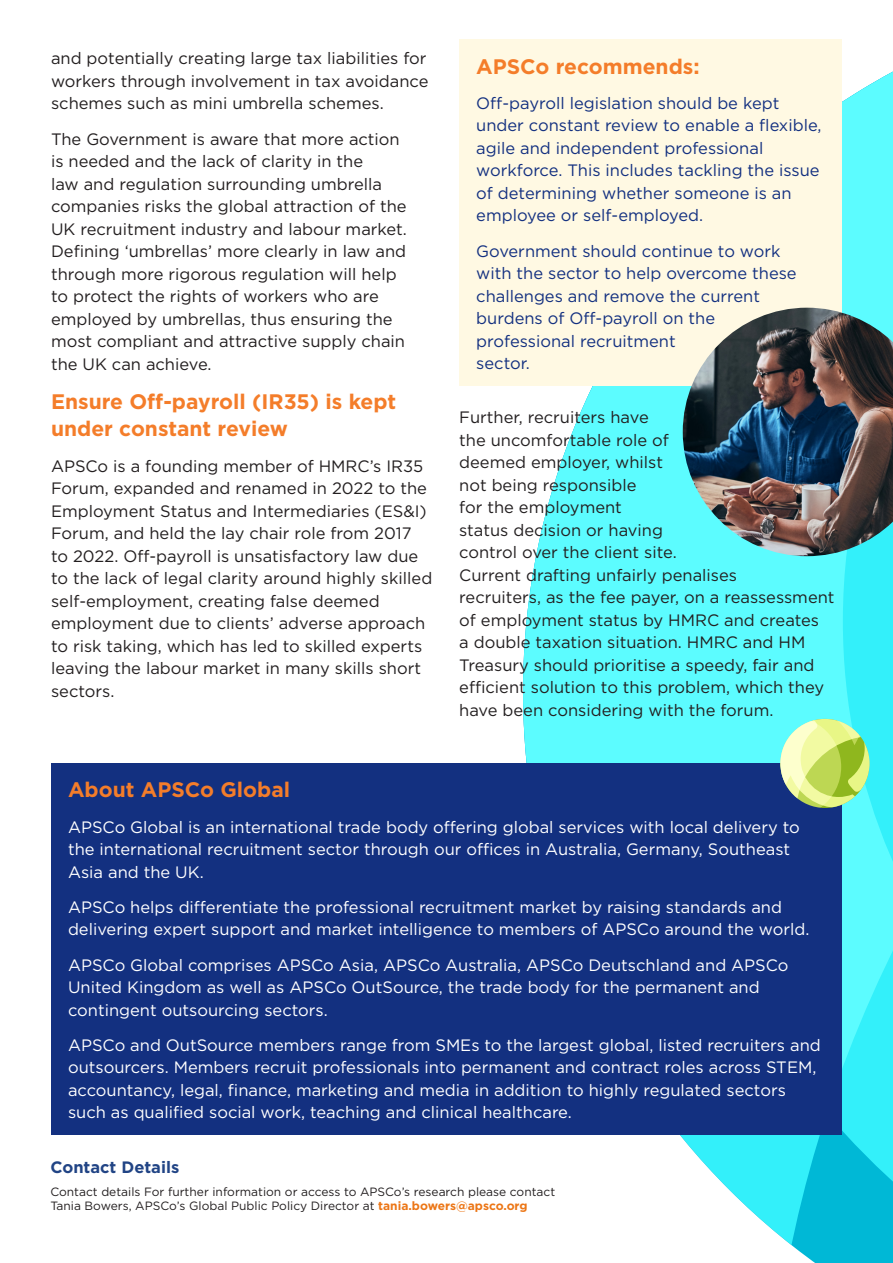
<style>
.page{position:relative;width:893px;height:1263px;background:#fff}
.page>*{position:absolute;margin:0;border:0;box-sizing:border-box;transform-origin:0 0}
.t1{font:700 21px/27px "Gotham";color:#f47d2a}
.t2{font:16.5px/22.5px "Gotham";color:#231f20}
.t3{font:16.5px/22.5px "Gotham";color:#fff}
.t4{font:16.5px/22.5px "Gotham";color:#133080}
.t5{font:700 16.5px "Gotham";color:#214485}
.t6{font:12px/14.4px "Gotham";color:#231f20}
.s1{font-weight:700;color:#ec7616}
</style>
<div class="page">
<svg style="left:523px;top:72px;width:370px;height:1191px;fill:#5cfcff"></svg>
<div style="left:51px;top:763px;width:791px;height:372px;background:#133080"></div>
<div style="left:459px;top:40px;width:383px;height:346px;background:#fff9e3"></div>
<img style="left:683px;top:308px;width:210px;height:248px">
<svg style="left:780px;top:719px;width:89px;height:89px;background:#b5df91"></svg>
<p class="t2" style="left:51px;top:47px;width:379px;text-align:justify">and potentially creating large tax liabilities for workers through involvement in tax avoidance schemes such as mini umbrella schemes.</p>
<p class="t2" style="left:51px;top:127px;width:357px">The Government is aware that more action is needed and the lack of clarity in the<br>law and regulation surrounding umbrella companies risks the global attraction of the UK recruitment industry and labour market.<br>Defining ‘umbrellas’ more clearly in law and through more rigorous regulation will help to protect the rights of workers who are employed by umbrellas, thus ensuring the most compliant and attractive supply chain the UK can achieve.</p>
<p class="t1" style="left:51px;top:388px;width:347px">Ensure Off-payroll (IR35) is kept under constant review</p>
<p class="t2" style="left:51px;top:454px;width:383px">APSCo is a founding member of HMRC’s IR35<br>Forum, expanded and renamed in 2022 to the Employment Status and Intermediaries (ES&amp;I)<br>Forum, and held the lay chair role from 2017 to 2022. Off-payroll is unsatisfactory law due to the lack of legal clarity around highly skilled self-employment, creating false deemed employment due to clients’ adverse approach to risk taking, which has led to skilled experts leaving the labour market in many skills short sectors.</p>
<p class="t1" style="left:476px;top:53px;width:225px">APSCo recommends:</p>
<p class="t4" style="left:476px;top:91px;width:347px">Off-payroll legislation should be kept under constant review to enable a flexible, agile and independent professional workforce. This includes tackling the issue of determining whether someone is an employee or self-employed.</p>
<p class="t4" style="left:476px;top:239px;width:322px">Government should continue to work with the sector to help overcome these challenges and remove the current burdens of Off-payroll on the professional recruitment<br>sector.</p>
<p class="t2" style="left:459px;top:406px;width:377px">Further, recruiters have<br>the uncomfortable role of<br>deemed employer, whilst<br>not being responsible<br>for the employment<br>status decision or having<br>control over the client site.<br>Current drafting unfairly penalises<br>recruiters, as the fee payer, on a reassessment of employment status by HMRC and creates<br>a double taxation situation. HMRC and HM Treasury should prioritise a speedy, fair and efficient solution to this problem, which they have been considering with the forum.</p>
<p class="t1" style="left:68px;top:776px;width:224px">About APSCo Global</p>
<p class="t3" style="left:68px;top:815px;width:733px">APSCo Global is an international trade body offering global services with local delivery to the international recruitment sector through our offices in Australia, Germany, Southeast<br>Asia and the UK.</p>
<p class="t3" style="left:68px;top:895px;width:743px">APSCo helps differentiate the professional recruitment market by raising standards and delivering expert support and market intelligence to members of APSCo around the world.</p>
<p class="t3" style="left:68px;top:953px;width:722px">APSCo Global comprises APSCo Asia, APSCo Australia, APSCo Deutschland and APSCo<br>United Kingdom as well as APSCo OutSource, the trade body for the permanent and contingent outsourcing sectors.</p>
<p class="t3" style="left:68px;top:1033px;width:754px">APSCo and OutSource members range from SMEs to the largest global, listed recruiters and outsourcers. Members recruit professionals into permanent and contract roles across STEM, accountancy, legal, finance, marketing and media in addition to highly regulated sectors such as qualified social work, teaching and clinical healthcare.</p>
<p class="t5" style="left:50px;top:1156px;width:130px">Contact Details</p>
<p class="t6" style="left:50px;top:1184px;width:506px">Contact details For further information or access to APSCo’s research please contact<br>Tania Bowers, APSCo’s Global Public Policy Director at <span class="s1">tania.bowers@apsco.org</span></p>
</div>
